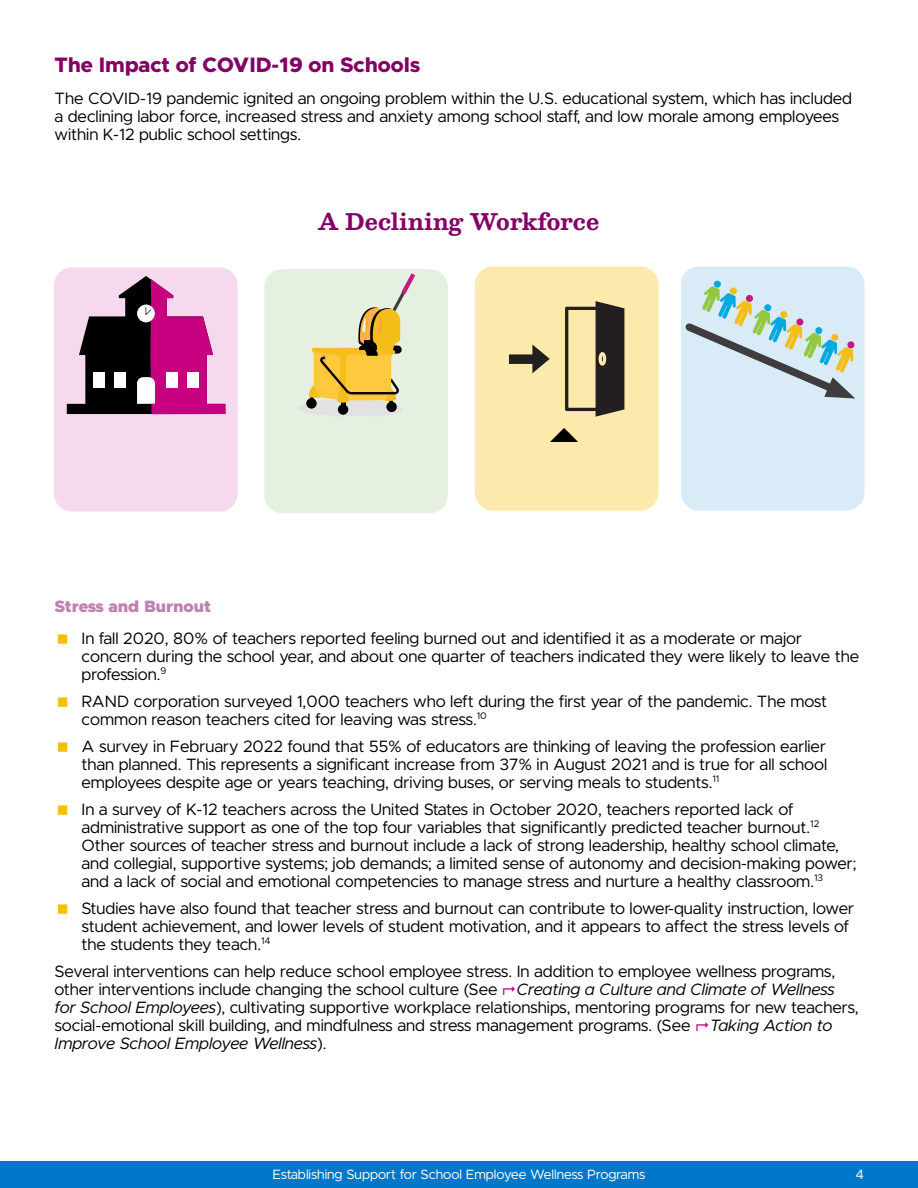
<style>
.page{position:relative;width:918px;height:1188px;background:#fff}
.page>*{position:absolute;margin:0;border:0;box-sizing:border-box;transform-origin:0 0}
.t1{font:700 22.5px "Besley";color:#830065}
.t2{font:800 21px "Metropolis";color:#830065}
.t3{font:16.5px/18px "Metropolis";color:#000}
.t4{font:900 16.5px "Metropolis";color:#c180b2}
.t5{font:13.5px "Metropolis";color:#fff}
.s1{font-style:italic}
</style>
<div class="page">
<div style="left:0;top:1161px;width:918px;height:27px;background:#0077c8"></div>
<div style="left:54px;top:267px;width:184px;height:245px;background:#f6d9ec;border-radius:18px"></div>
<svg style="left:67px;top:276px;width:158px;height:138px"></svg>
<div style="left:94px;top:372px;width:11px;height:16px;background:#fff"></div>
<div style="left:114px;top:372px;width:12px;height:16px;background:#fff"></div>
<div style="left:167px;top:372px;width:11px;height:16px;background:#fff"></div>
<div style="left:187px;top:372px;width:12px;height:16px;background:#fff"></div>
<div style="left:475px;top:266px;width:184px;height:245px;background:#fceaad;border-radius:18px"></div>
<svg style="left:565px;top:301px;width:59px;height:116px"></svg>
<svg style="left:509px;top:344px;width:41px;height:29px"></svg>
<div style="left:681px;top:266px;width:184px;height:245px;background:#d9ebf7;border-radius:18px"></div>
<svg style="left:681px;top:279px;width:174px;height:120px"></svg>
<div style="left:264px;top:269px;width:184px;height:244px;background:#e5f0e0;border-radius:18px"></div>
<svg style="left:298px;top:274px;width:117px;height:142px"></svg>
<p class="t2" style="left:55px;top:52px;width:367px">The Impact of COVID-19 on Schools</p>
<p class="t3" style="left:55px;top:89px;width:799px">The COVID-19 pandemic ignited an ongoing problem within the U.S. educational system, which has included a declining labor force, increased stress and anxiety among school staff, and low morale among employees within K-12 public school settings.</p>
<h1 class="t1" style="left:318px;top:205px;width:283px">A Declining Workforce</h1>
<p class="t4" style="left:55px;top:596px;width:158px">Stress and Burnout</p>
<p class="t3" style="left:82px;top:629px;width:779px">In fall 2020, 80% of teachers reported feeling burned out and identified it as a moderate or major concern during the school year, and about one quarter of teachers indicated they were likely to leave the profession.<sup>9</sup></p>
<p class="t3" style="left:82px;top:692px;width:747px">RAND corporation surveyed 1,000 teachers who left during the first year of the pandemic. The most common reason teachers cited for leaving was stress.<sup>10</sup></p>
<p class="t3" style="left:82px;top:737px;width:747px;text-align:justify">A survey in February 2022 found that 55% of educators are thinking of leaving the profession earlier than planned. This represents a significant increase from 37% in August 2021 and is true for all school employees despite age or years teaching, driving buses, or serving meals to students.<sup>11</sup></p>
<p class="t3" style="left:82px;top:800px;width:776px">In a survey of K-12 teachers across the United States in October 2020, teachers reported lack of administrative support as one of the top four variables that significantly predicted teacher burnout.<sup>12<br></sup>Other sources of teacher stress and burnout include a lack of strong leadership, healthy school climate, and collegial, supportive systems; job demands; a limited sense of autonomy and decision-making power; and a lack of social and emotional competencies to manage stress and nurture a healthy classroom.<sup>13</sup></p>
<p class="t3" style="left:82px;top:899px;width:774px">Studies have also found that teacher stress and burnout can contribute to lower-quality instruction, lower student achievement, and lower levels of student motivation, and it appears to affect the stress levels of the students they teach.<sup>14</sup></p>
<p class="t3" style="left:55px;top:962px;width:806px">Several interventions can help reduce school employee stress. In addition to employee wellness programs, other interventions include changing the school culture (See <span class="s1">Creating a Culture and Climate of Wellness for School Employees</span>), cultivating supportive workplace relationships, mentoring programs for new teachers, social-emotional skill building, and mindfulness and stress management programs. (See <span class="s1">Taking Action to Improve School Employee Wellness</span>).</p>
<p class="t5" style="left:273px;top:1166px;width:374px">Establishing Support for School Employee Wellness Programs</p>
<p class="t5" style="left:855px;top:1166px;width:10px">4</p>
</div>
